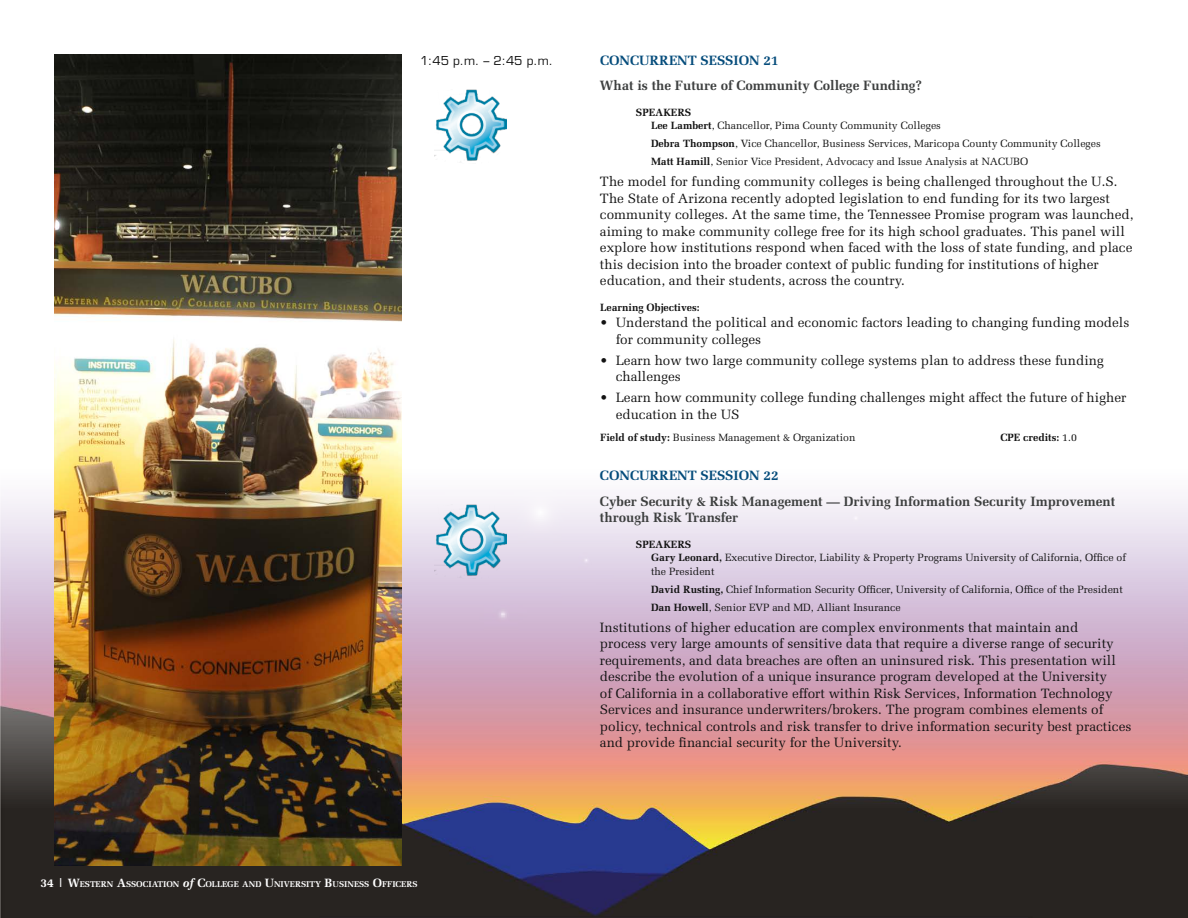
<style>
.page{position:relative;width:1188px;height:918px;background:#fff}
.page>*{position:absolute;margin:0;border:0;box-sizing:border-box;transform-origin:0 0}
.t1{font:13.5px/16.5px "Melior";color:#121212}
.t2{font:700 13.5px/16.5px "Melior";color:#3d3f3f}
.t3{font:700 13.5px "Melior";color:#054c7b}
.t4{font:12px "Eurostile";color:#121212}
.t5{font:10.5px/13.5px "Melior";color:#121212}
.t6{font:700 10.5px "Melior";color:#121212}
.t7{font:700 8.4px "Melior";color:#fff}
.s1{font-weight:700}
.s2{font-weight:400}
.s3{font-size:12px}
.s4{font-style:italic;font-size:12px}
</style>
<div class="page">
<img style="left:0;top:497px;width:1188px;height:421px">
<img style="left:435px;top:89px;width:72px;height:73px">
<img style="left:435px;top:499px;width:72px;height:80px">
<img style="left:54px;top:54px;width:348px;height:811px">
<p class="t4" style="left:420px;top:53px;width:134px">1:45 p.m. – 2:45 p.m.</p>
<p class="t3" style="left:600px;top:52px;width:180px">CONCURRENT SESSION 21</p>
<p class="t2" style="left:600px;top:77px;width:323px">What is the Future of Community College Funding?</p>
<p class="t5" style="left:651px;top:105px;width:291px;text-indent:-15px"><span class="s1">SPEAKERS<br>Lee Lambert</span>, Chancellor, Pima County Community Colleges</p>
<p class="t5" style="left:651px;top:135px;width:451px;line-height:18px"><span class="s1">Debra Thompson</span>, Vice Chancellor, Business Services, Maricopa County Community Colleges<br><span class="s1">Matt Hamill</span>, Senior Vice President, Advocacy and Issue Analysis at NACUBO</p>
<p class="t1" style="left:600px;top:173px;width:535px">The model for funding community colleges is being challenged throughout the U.S.<br>The State of Arizona recently adopted legislation to end funding for its two largest community colleges. At the same time, the Tennessee Promise program was launched, aiming to make community college free for its high school graduates. This panel will explore how institutions respond when faced with the loss of state funding, and place this decision into the broader context of public funding for institutions of higher education, and their students, across the country.</p>
<p class="t6" style="left:600px;top:301px;width:101px">Learning Objectives:</p>
<p class="t1" style="left:616px;top:314px;width:515px;text-indent:-16px">• Understand the political and economic factors leading to changing funding models for community colleges</p>
<p class="t1" style="left:616px;top:352px;width:490px;text-indent:-16px">• Learn how two large community college systems plan to address these funding challenges</p>
<p class="t1" style="left:616px;top:389px;width:512px;text-indent:-16px">• Learn how community college funding challenges might affect the future of higher education in the US</p>
<p class="t5" style="left:600px;top:431px;width:257px"><span class="s1">Field of study:</span> Business Management &amp; Organization</p>
<p class="t6" style="left:1001px;top:431px;width:78px">CPE credits: <span class="s2">1.0</span></p>
<p class="t3" style="left:600px;top:467px;width:180px">CONCURRENT SESSION 22</p>
<p class="t2" style="left:600px;top:493px;width:517px">Cyber Security &amp; Risk Management — Driving Information Security Improvement through Risk Transfer</p>
<p class="t5" style="left:651px;top:537px;width:476px;text-indent:-15px"><span class="s1">SPEAKERS<br>Gary Leonard,</span> Executive Director, Liability &amp; Property Programs University of California, Office of the President</p>
<p class="t5" style="left:651px;top:580px;width:473px;line-height:18px"><span class="s1">David Rusting,</span> Chief Information Security Officer, University of California, Office of the President<br><span class="s1">Dan Howell</span>, Senior EVP and MD, Alliant Insurance</p>
<p class="t1" style="left:600px;top:619px;width:533px">Institutions of higher education are complex environments that maintain and<br>process very large amounts of sensitive data that require a diverse range of security requirements, and data breaches are often an uninsured risk. This presentation will describe the evolution of a unique insurance program developed at the University<br>of California in a collaborative effort within Risk Services, Information Technology Services and insurance underwriters/brokers. The program combines elements of policy, technical controls and risk transfer to drive information security best practices and provide financial security for the University.</p>
<p class="t7" style="left:40px;top:879px;width:379px"><span class="s3">34 | W</span>ESTERN <span class="s3">A</span>SSOCIATION <span class="s4">of</span> <span class="s3">C</span>OLLEGE AND <span class="s3">U</span>NIVERSITY <span class="s3">B</span>USINESS <span class="s3">O</span>FFICERS</p>
</div>
